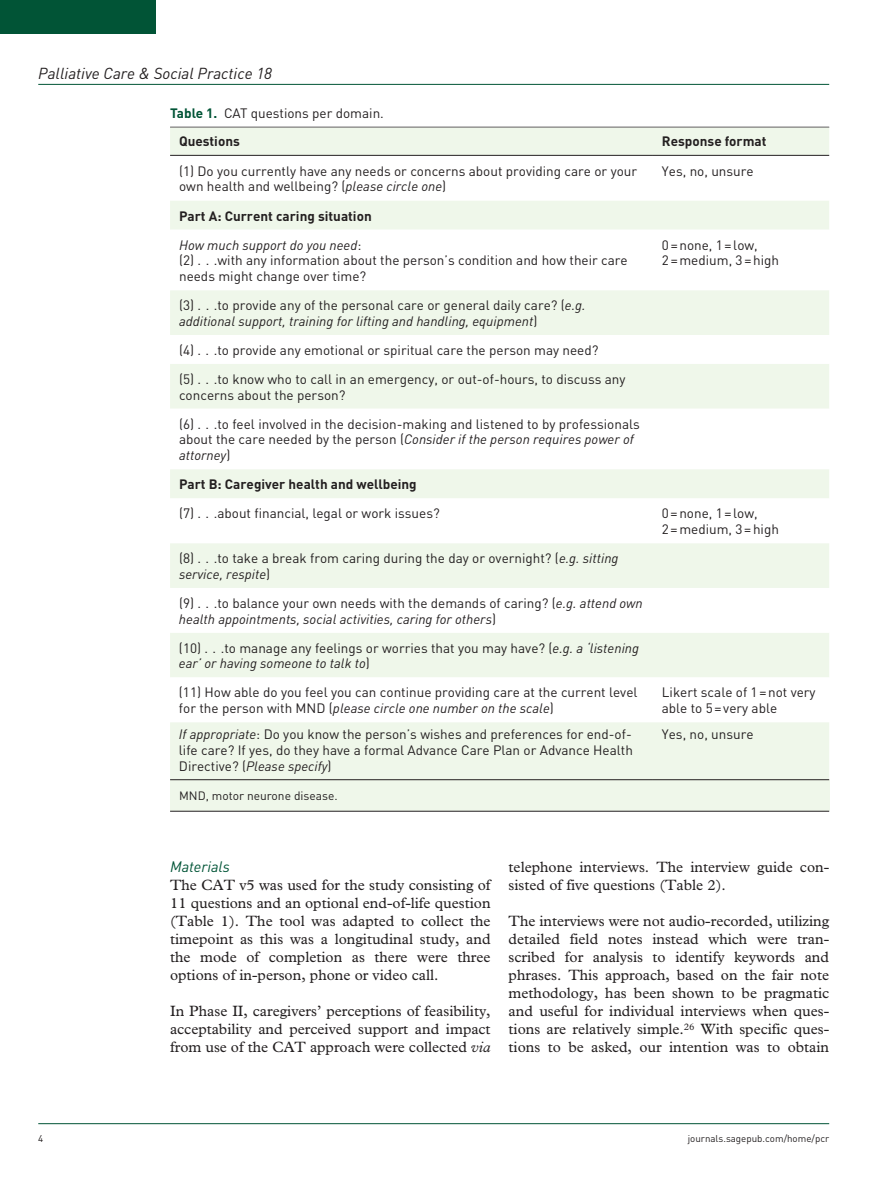
<style>
.page{position:relative;width:893px;height:1191px;background:#fff}
.page>*{position:absolute;margin:0;border:0;box-sizing:border-box;transform-origin:0 0}
.t1{font:italic 15.75px "DIN";color:#231f20}
.t2{font:15px/18px "Plantin Std";color:#231f20;text-align:justify}
.t3{font:italic 15px "DIN";color:#015436}
.t4{font:13.5px/15.8px "DIN";color:#231f20}
.t5{font:italic 13.5px/15.8px "DIN";color:#231f20}
.t6{font:700 13.5px/29px "DIN";color:#231f20}
.t7{font:12px "DIN";color:#231f20}
.t8{font:9.75px "DIN";color:#231f20}
.s1{font-weight:700;color:#015436}
.s2{font-weight:700}
.s3{font-style:italic}
.s4{font-weight:400;font-style:italic}
.s5{font-weight:400}
.s6{font-style:normal}
</style>
<div class="page">
<hr style="left:38px;top:84px;width:791px;height:1px;background:#015436">
<hr style="left:38px;top:1123px;width:791px;height:1px;background:#015436">
<div style="left:0;top:0;width:155px;height:34px;background:#015436"></div>
<div style="left:170px;top:780px;width:659px;height:30px;background:#eff7ea"></div>
<hr style="left:170px;top:127px;width:659px;height:1px;background:#231f20">
<hr style="left:170px;top:811px;width:659px;height:1px;background:#231f20">
<div style="left:170px;top:128px;width:659px;height:651px;background:#eff7ea"></div>
<svg style="left:170px;top:156px;width:659px;height:566px"></svg>
<hr style="left:170px;top:155px;width:483px;height:1px;background:#231f20">
<hr style="left:653px;top:155px;width:176px;height:1px;background:#231f20">
<hr style="left:170px;top:779px;width:483px;height:1px;background:#231f20">
<hr style="left:653px;top:779px;width:176px;height:1px;background:#231f20">
<p class="t1" style="left:38px;top:63px;width:235px">Palliative Care &amp; Social Practice 18</p>
<p class="t4" style="left:179px;top:98px;width:206px;line-height:28.5px;text-indent:-9px"><span class="s1">Table 1.</span> CAT questions per domain.<br><span class="s2">Questions</span></p>
<p class="t6" style="left:662px;top:126px;width:106px">Response format</p>
<p class="t4" style="left:179px;top:163px;width:460px">(1) Do you currently have any needs or concerns about providing care or your own health and wellbeing? (<span class="s3">please circle one</span>)</p>
<p class="t4" style="left:662px;top:163px;width:93px">Yes, no, unsure</p>
<p class="t6" style="left:179px;top:201px;width:194px">Part A: Current caring situation<br><span class="s4">How much support do you need</span><span class="s5">:</span></p>
<p class="t4" style="left:179px;top:252px;width:450px">(2) . . .with any information about the person’s condition and how their care needs might change over time?</p>
<p class="t4" style="left:662px;top:237px;width:119px">0=none, 1=low,<br>2=medium, 3=high</p>
<p class="t5" style="left:179px;top:297px;width:408px"><span class="s6">(3) . . .to provide any of the personal care or general daily care? (</span>e.g. additional support, training for lifting and handling, equipment<span class="s6">)</span></p>
<p class="t4" style="left:179px;top:335px;width:448px;line-height:29px">(4) . . .to provide any emotional or spiritual care the person may need?<br>(5) . . .to know who to call in an emergency, or out-of-hours, to discuss any</p>
<p class="t4" style="left:179px;top:380px;width:462px;line-height:29px">concerns about the person?<br>(6) . . .to feel involved in the decision-making and listened to by professionals</p>
<p class="t5" style="left:179px;top:431px;width:456px"><span class="s6">about the care needed by the person (</span>Consider if the person requires power of attorney<span class="s6">)</span></p>
<p class="t6" style="left:179px;top:469px;width:239px">Part B: Caregiver health and wellbeing</p>
<p class="t4" style="left:179px;top:505px;width:262px">(7) . . .about financial, legal or work issues?</p>
<p class="t4" style="left:662px;top:505px;width:119px">0=none, 1=low,<br>2=medium, 3=high</p>
<p class="t4" style="left:179px;top:550px;width:441px">(8) . . .to take a break from caring during the day or overnight? (<span class="s3">e.g. sitting service, respite</span>)</p>
<p class="t5" style="left:179px;top:595px;width:465px"><span class="s6">(9) . . .to balance your own needs with the demands of caring? (</span>e.g. attend own health appointments, social activities, caring for others<span class="s6">)</span></p>
<p class="t4" style="left:179px;top:639px;width:462px">(10) . . .to manage any feelings or worries that you may have? (<span class="s3">e.g. a ‘listening ear’ or having someone to talk to</span>)</p>
<p class="t4" style="left:179px;top:684px;width:460px">(11) How able do you feel you can continue providing care at the current level for the person with MND (<span class="s3">please circle one number on the scale</span>)</p>
<p class="t4" style="left:662px;top:684px;width:155px">Likert scale of 1=not very able to 5=very able</p>
<p class="t4" style="left:179px;top:726px;width:455px;text-align:justify"><span class="s3">If appropriate</span>: Do you know the person’s wishes and preferences for end-of&shy;life care? If yes, do they have a formal Advance Care Plan or Advance Health Directive? (<span class="s3">Please specify</span>)</p>
<p class="t4" style="left:662px;top:726px;width:93px">Yes, no, unsure</p>
<p class="t7" style="left:179px;top:788px;width:160px">MND, motor neurone disease.</p>
<p class="t3" style="left:170px;top:857px;width:61px">Materials</p>
<p class="t2" style="left:170px;top:876px;width:322px">The CAT v5 was used for the study consisting of 11 questions and an optional end-of-life question (Table 1). The tool was adapted to collect the timepoint as this was a longitudinal study, and the mode of completion as there were three options of in-person, phone or video call.</p>
<p class="t2" style="left:170px;top:1002px;width:322px">In Phase II, caregivers’ perceptions of feasibility, acceptability and perceived support and impact from use of the CAT approach were collected <span class="s3">via</span></p>
<p class="t2" style="left:509px;top:858px;width:322px">telephone interviews. The interview guide con&shy;sisted of five questions (Table 2).</p>
<p class="t2" style="left:509px;top:912px;width:322px">The interviews were not audio-recorded, utilizing detailed field notes instead which were tran&shy;scribed for analysis to identify keywords and phrases. This approach, based on the fair note methodology, has been shown to be pragmatic and useful for individual interviews when ques&shy;tions are relatively simple.<sup>26</sup> With specific ques&shy;tions to be asked, our intention was to obtain</p>
<p class="t8" style="left:38px;top:1132px;width:7px">4</p>
<p class="t8" style="left:688px;top:1132px;width:143px">journals.sagepub.com/home/pcr</p>
</div>
